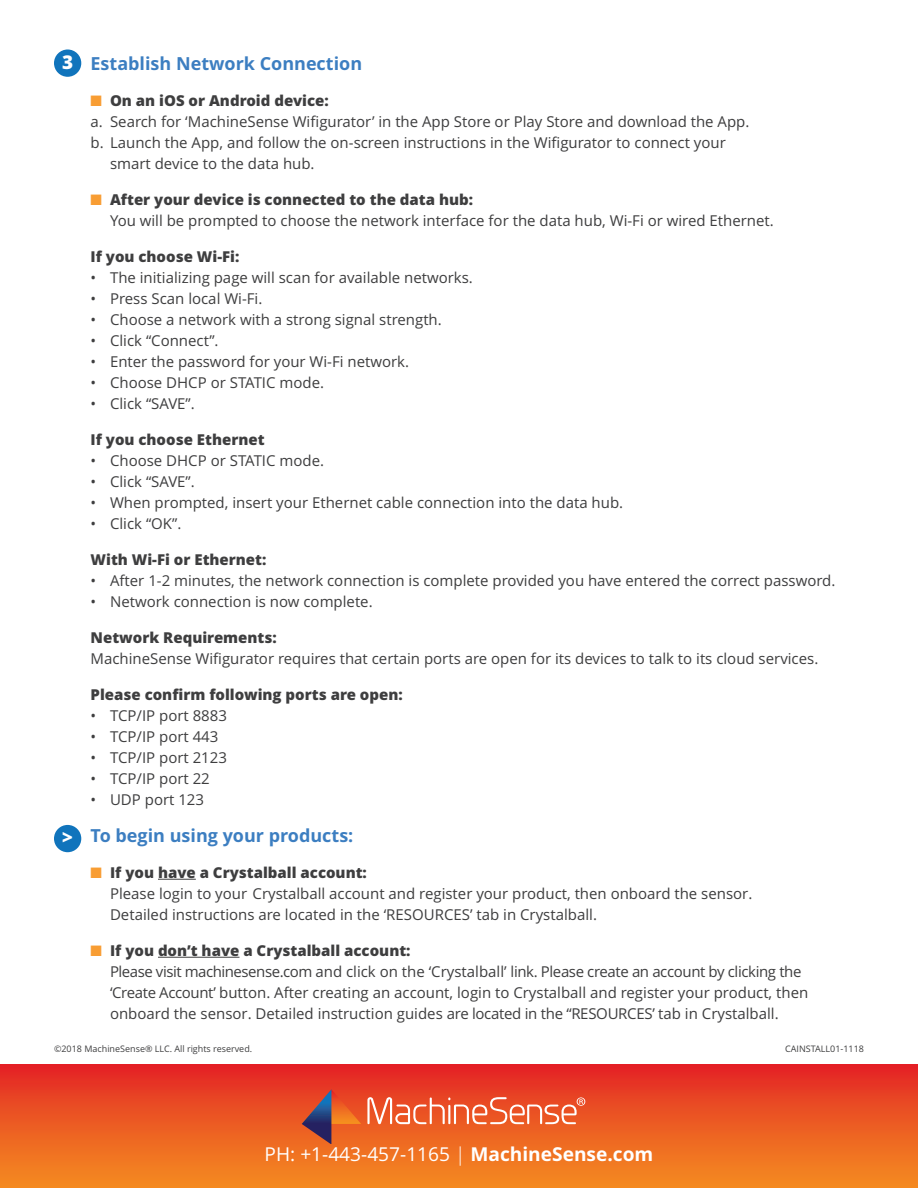
<style>
.page{position:relative;width:918px;height:1188px;background:#fff}
.page>*{position:absolute;margin:0;border:0;box-sizing:border-box;transform-origin:0 0}
.t1{font:19.2px "Open Sans";color:#fff}
.t2{font:800 18.9px "Open Sans";color:#fff}
.t3{font:700 18px "Open Sans";color:#3c7ec1}
.t4{font:15px/21px "Open Sans";color:#3e3e3f}
.t5{font:800 15px "Open Sans";color:#3e3e3f}
.t6{font:9px "Open Sans";color:#3e3e3f}
.s1{color:#f89d33}
.s2{font-weight:800}
.s3{font-weight:300}
.s4{font-weight:700}
</style>
<div class="page">
<div style="left:54px;top:50px;width:27px;height:27px;background:#1074bc;border-radius:50%"></div>
<hr style="left:158px;top:879px;width:38px;height:1px;background:#3e3e3f">
<hr style="left:158px;top:957px;width:81px;height:1px;background:#3e3e3f">
<div style="left:54px;top:825px;width:27px;height:27px;background:#1074bc;border-radius:50%"></div>
<div style="left:0;top:1065px;width:918px;height:123px;background:linear-gradient(to bottom,#e42625,#f58f20)"></div>
<svg style="left:302px;top:1089px;width:59px;height:55px;background:#b85239"></svg>
<svg style="left:367px;top:1097px;width:218px;height:27px;background:#ee7756"></svg>
<p class="t2" style="left:62px;top:51px;width:13px">3</p>
<p class="t2" style="left:62px;top:827px;width:12px">&gt;</p>
<p class="t3" style="left:91px;top:53px;width:273px">Establish Network Connection</p>
<p class="t5" style="left:91px;top:92px;width:240px"><span class="s1">■</span> On an iOS or Android device:</p>
<p class="t4" style="left:91px;top:111px;width:660px">a. Search for ‘MachineSense Wifigurator’ in the App Store or Play Store and download the App.</p>
<p class="t4" style="left:91px;top:132px;width:637px">b. Launch the App, and follow the on-screen instructions in the Wifigurator to connect your</p>
<p class="t4" style="left:110px;top:153px;width:206px">smart device to the data hub.</p>
<p class="t4" style="left:110px;top:189px;width:665px;text-indent:-19px"><span class="s1">■</span> <span class="s2">After your device is connected to the data hub:<br></span>You will be prompted to choose the network interface for the data hub, Wi-Fi or wired Ethernet.</p>
<p class="t5" style="left:91px;top:248px;width:150px">If you choose Wi-Fi:</p>
<p class="t4" style="left:91px;top:267px;width:384px">• The initializing page will scan for available networks.</p>
<p class="t4" style="left:91px;top:288px;width:173px">• Press Scan local Wi-Fi.</p>
<p class="t4" style="left:91px;top:309px;width:353px">• Choose a network with a strong signal strength.</p>
<p class="t4" style="left:91px;top:330px;width:130px">• Click “Connect”.</p>
<p class="t4" style="left:91px;top:351px;width:320px">• Enter the password for your Wi-Fi network.</p>
<p class="t4" style="left:91px;top:372px;width:235px">• Choose DHCP or STATIC mode.</p>
<p class="t4" style="left:91px;top:393px;width:106px">• Click “SAVE”.</p>
<p class="t5" style="left:91px;top:431px;width:176px">If you choose Ethernet</p>
<p class="t4" style="left:91px;top:450px;width:235px">• Choose DHCP or STATIC mode.</p>
<p class="t4" style="left:91px;top:471px;width:106px">• Click “SAVE”.</p>
<p class="t4" style="left:91px;top:492px;width:534px">• When prompted, insert your Ethernet cable connection into the data hub.</p>
<p class="t4" style="left:91px;top:513px;width:92px">• Click “OK”.</p>
<p class="t5" style="left:91px;top:551px;width:177px">With Wi-Fi or Ethernet:</p>
<p class="t4" style="left:91px;top:570px;width:746px">• After 1-2 minutes, the network connection is complete provided you have entered the correct password.</p>
<p class="t4" style="left:91px;top:591px;width:284px">• Network connection is now complete.</p>
<p class="t5" style="left:91px;top:629px;width:188px">Network Requirements:</p>
<p class="t4" style="left:91px;top:648px;width:729px">MachineSense Wifigurator requires that certain ports are open for its devices to talk to its cloud services.</p>
<p class="t5" style="left:91px;top:686px;width:314px">Please confirm following ports are open:</p>
<p class="t4" style="left:91px;top:705px;width:138px">• TCP/IP port 8883</p>
<p class="t4" style="left:91px;top:726px;width:129px">• TCP/IP port 443</p>
<p class="t4" style="left:91px;top:747px;width:138px">• TCP/IP port 2123</p>
<p class="t4" style="left:91px;top:768px;width:121px">• TCP/IP port 22</p>
<p class="t4" style="left:91px;top:789px;width:115px">• UDP port 123</p>
<p class="t3" style="left:91px;top:825px;width:264px">To begin using your products:</p>
<p class="t4" style="left:110px;top:862px;width:644px;text-indent:-19px"><span class="s1">■</span> <span class="s2">If you have a Crystalball account:<br></span>Please login to your Crystalball account and register your product, then onboard the sensor.<br>Detailed instructions are located in the ‘RESOURCES’ tab in Crystalball.</p>
<p class="t4" style="left:110px;top:940px;width:700px;text-indent:-19px"><span class="s1">■</span> <span class="s2">If you don’t have a Crystalball account:<br></span>Please visit machinesense.com and click on the ‘Crystalball’ link. Please create an account by clicking the ‘Create Account’ button. After creating an account, login to Crystalball and register your product, then onboard the sensor. Detailed instruction guides are located in the “RESOURCES’ tab in Crystalball.</p>
<p class="t6" style="left:54px;top:1044px;width:200px">©2018 MachineSense® LLC. All rights reserved.</p>
<p class="t6" style="left:785px;top:1044px;width:80px">CAINSTALL01-1118</p>
<p class="t1" style="left:265px;top:1143px;width:390px">PH: +1-443-457-1165 <span class="s3">|</span> <span class="s4">MachineSense.com</span></p>
</div>
